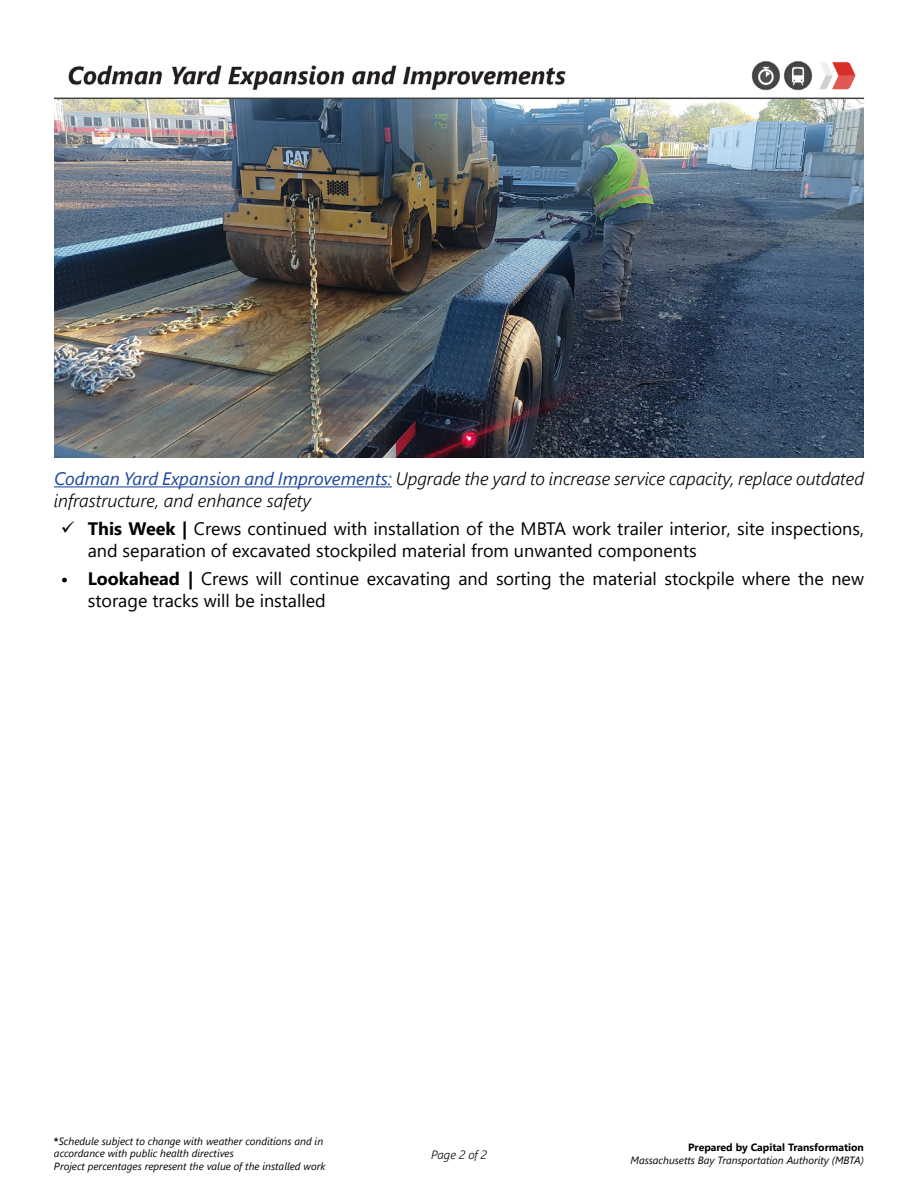
<style>
.page{position:relative;width:918px;height:1188px;background:#fff}
.page>*{position:absolute;margin:0;border:0;box-sizing:border-box;transform-origin:0 0}
.t1{font:18px/21.6px "Segoe UI";color:#000}
.t2{font:italic 300 18px/21.6px "Segoe UI";color:#000}
.t3{font:italic 300 12px "Segoe UI";letter-spacing:-.005em;color:#000}
.t4{font:italic 10.5px/12.6px "Segoe UI";color:#000}
.t5{font:700 10.5px "Segoe UI";color:#000}
.s1{font-weight:400;color:#1b459c}
.s2{font-weight:700}
.s3{font-weight:700;font-style:normal}
</style>
<div class="page">
<img style="left:54px;top:61px;width:810px;height:396px">
<hr style="left:54px;top:486px;width:338px;height:1px;background:#1b459c">
<hr style="left:54px;top:98px;width:810px;height:1px;background:#414141">
<p class="t2" style="left:54px;top:465px;width:812px"><span class="s1">Codman Yard Expansion and Improvements:</span> Upgrade the yard to increase service capacity, replace outdated infrastructure, and enhance safety</p>
<p class="t1" style="left:88px;top:517px;width:778px"><span class="s2">This Week |</span> Crews continued with installation of the MBTA work trailer interior, site inspections, and separation of excavated stockpiled material from unwanted components</p>
<p class="t1" style="left:88px;top:566px;width:778px;text-indent:-27px"><span class="s2">• Lookahead |</span> Crews will continue excavating and sorting the material stockpile where the new storage tracks will be installed</p>
<p class="t4" style="left:54px;top:1133px;width:273px"><span class="s3">*</span>Schedule subject to change with weather conditions and in accordance with public health directives<br>Project percentages represent the value of the installed work</p>
<p class="t3" style="left:431px;top:1143px;width:57px">Page 2 of 2</p>
<p class="t5" style="left:688px;top:1137px;width:177px">Prepared by Capital Transformation</p>
<p class="t4" style="left:630px;top:1152px;width:235px">Massachusetts Bay Transportation Authority (MBTA)</p>
</div>
